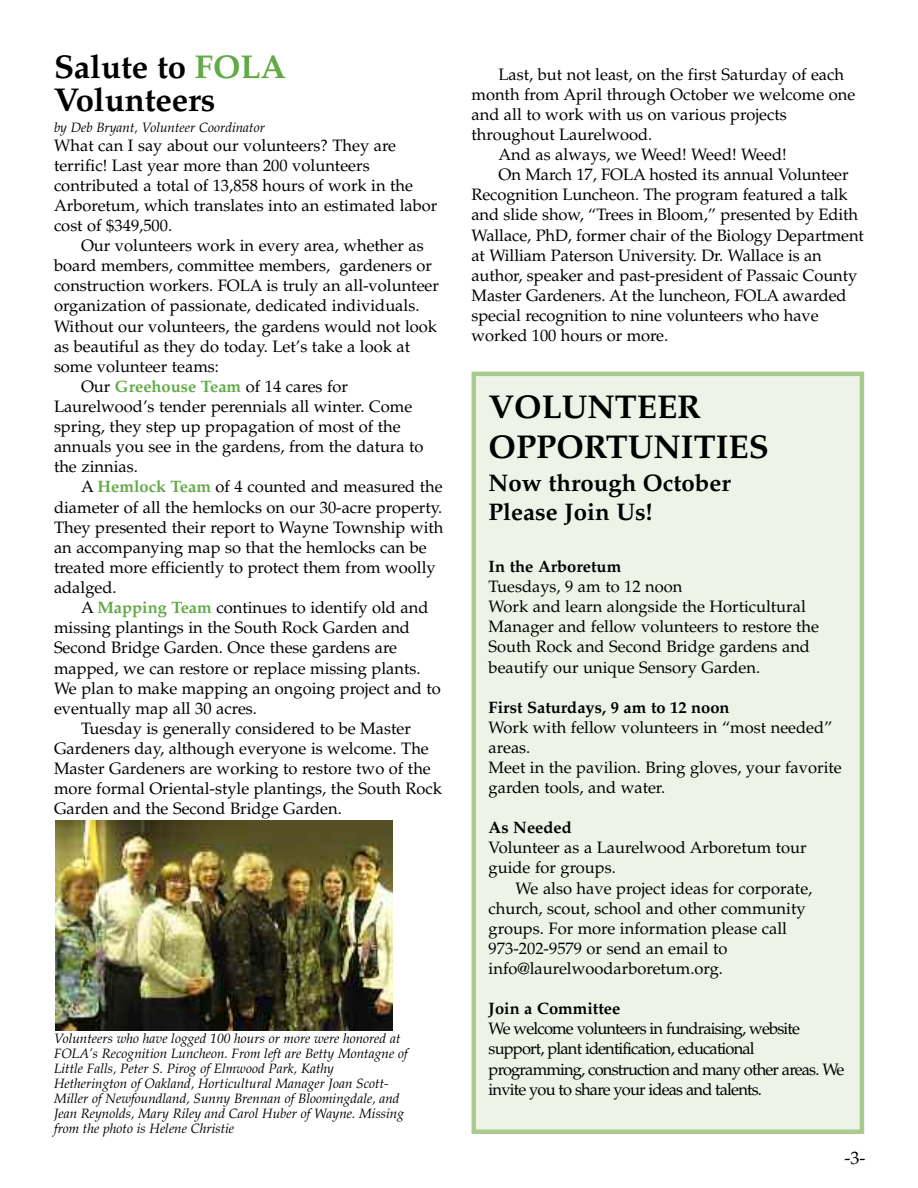
<style>
.page{position:relative;width:918px;height:1188px;background:#fff}
.page>*{position:absolute;margin:0;border:0;box-sizing:border-box;transform-origin:0 0}
.t1{font:700 33px/39.6px "Palatino";letter-spacing:-.005em;color:#000}
.t2{font:700 24px/28.8px "Palatino";color:#000}
.t3{font:18px "Palatino";color:#000}
.t4{font:16.5px/20.1px "Palatino";color:#000}
.t5{font:16.5px/20.1px "Palatino";letter-spacing:-.05em;color:#000}
.t6{font:700 16.5px "Palatino";color:#000}
.t7{font:italic 13.5px/15px "Palatino";color:#000}
.s1{color:#62aa47}
.s2{font-weight:700;color:#62aa47}
</style>
<div class="page">
<div style="left:476px;top:376px;width:384px;height:754px;background:#edf4e7"></div>
<div style="left:471px;top:372px;width:393px;height:762px;border:4px solid #abca8e"></div>
<img style="left:56px;top:821px;width:337px;height:210px">
<h1 class="t1" style="left:54px;top:54px;width:234px;line-height:33px">Salute to <span class="s1">FOLA<br></span>Volunteers</h1>
<p class="t7" style="left:54px;top:121px;width:213px">by Deb Bryant, Volunteer Coordinator</p>
<p class="t4" style="left:54px;top:137px;width:385px">What can I say about our volunteers? They are terrific! Last year more than 200 volunteers contributed a total of 13,858 hours of work in the Arboretum, which translates into an estimated labor cost of $349,500.</p>
<p class="t4" style="left:81px;top:237px;width:344px">Our volunteers work in every area, whether as</p>
<p class="t4" style="left:54px;top:257px;width:380px">board members, committee members, gardeners or</p>
<p class="t4" style="left:54px;top:278px;width:387px">construction workers. FOLA is truly an all-volunteer</p>
<p class="t4" style="left:54px;top:298px;width:367px">organization of passionate, dedicated individuals.</p>
<p class="t4" style="left:54px;top:318px;width:385px">Without our volunteers, the gardens would not look</p>
<p class="t4" style="left:54px;top:338px;width:358px">as beautiful as they do today. Let’s take a look at</p>
<p class="t4" style="left:54px;top:358px;width:167px">some volunteer teams:</p>
<p class="t4" style="left:81px;top:378px;width:269px">Our <span class="s2">Greehouse Team</span> of 14 cares for</p>
<p class="t4" style="left:54px;top:398px;width:360px">Laurelwood’s tender perennials all winter. Come</p>
<p class="t4" style="left:54px;top:418px;width:348px">spring, they step up propagation of most of the</p>
<p class="t4" style="left:54px;top:439px;width:371px">annuals you see in the gardens, from the datura to</p>
<p class="t4" style="left:54px;top:459px;width:85px">the zinnias.</p>
<p class="t4" style="left:81px;top:479px;width:363px">A <span class="s2">Hemlock Team</span> of 4 counted and measured the</p>
<p class="t4" style="left:54px;top:499px;width:390px">diameter of all the hemlocks on our 30-acre property.</p>
<p class="t4" style="left:54px;top:519px;width:391px">They presented their report to Wayne Township with</p>
<p class="t4" style="left:54px;top:539px;width:374px">an accompanying map so that the hemlocks can be</p>
<p class="t4" style="left:54px;top:559px;width:383px">treated more efficiently to protect them from woolly</p>
<p class="t4" style="left:54px;top:579px;width:64px">adalged.</p>
<p class="t4" style="left:81px;top:599px;width:349px">A <span class="s2">Mapping Team</span> continues to identify old and</p>
<p class="t4" style="left:54px;top:620px;width:358px">missing plantings in the South Rock Garden and</p>
<p class="t4" style="left:54px;top:640px;width:345px">Second Bridge Garden. Once these gardens are</p>
<p class="t4" style="left:54px;top:660px;width:368px">mapped, we can restore or replace missing plants.</p>
<p class="t4" style="left:54px;top:680px;width:388px">We plan to make mapping an ongoing project and to</p>
<p class="t4" style="left:54px;top:700px;width:205px">eventually map all 30 acres.</p>
<p class="t4" style="left:81px;top:720px;width:331px">Tuesday is generally considered to be Master</p>
<p class="t4" style="left:54px;top:740px;width:376px">Gardeners day, although everyone is welcome. The</p>
<p class="t4" style="left:54px;top:760px;width:378px">Master Gardeners are working to restore two of the</p>
<p class="t4" style="left:54px;top:780px;width:390px">more formal Oriental-style plantings, the South Rock</p>
<p class="t4" style="left:54px;top:801px;width:289px">Garden and the Second Bridge Garden.</p>
<p class="t7" style="left:54px;top:1032px;width:355px">Volunteers who have logged 100 hours or more were honored at FOLA’s Recognition Luncheon. From left are Betty Montagne of Little Falls, Peter S. Pirog of Elmwood Park, Kathy Hetherington of Oakland, Horticultural Manager Joan Scott-Miller of Newfoundland, Sunny Brennan of Bloomingdale, and Jean Reynolds, Mary Riley and Carol Huber of Wayne. Missing from the photo is Helene Christie</p>
<p class="t4" style="left:498px;top:66px;width:347px">Last, but not least, on the first Saturday of each</p>
<p class="t4" style="left:471px;top:86px;width:385px">month from April through October we welcome one</p>
<p class="t4" style="left:471px;top:106px;width:317px">and all to work with us on various projects</p>
<p class="t4" style="left:471px;top:126px;width:182px">throughout Laurelwood.</p>
<p class="t4" style="left:498px;top:146px;width:290px">And as always, we Weed! Weed! Weed!</p>
<p class="t4" style="left:498px;top:166px;width:352px">On March 17, FOLA hosted its annual Volunteer</p>
<p class="t4" style="left:471px;top:187px;width:378px">Recognition Luncheon. The program featured a talk</p>
<p class="t4" style="left:471px;top:207px;width:388px">and slide show, “Trees in Bloom,” presented by Edith</p>
<p class="t4" style="left:471px;top:227px;width:394px">Wallace, PhD, former chair of the Biology Department</p>
<p class="t4" style="left:471px;top:247px;width:352px">at William Paterson University. Dr. Wallace is an</p>
<p class="t4" style="left:471px;top:267px;width:387px">author, speaker and past-president of Passaic County</p>
<p class="t4" style="left:471px;top:287px;width:377px">Master Gardeners. At the luncheon, FOLA awarded</p>
<p class="t4" style="left:471px;top:307px;width:349px">special recognition to nine volunteers who have</p>
<p class="t4" style="left:471px;top:327px;width:198px">worked 100 hours or more.</p>
<h1 class="t1" style="left:489px;top:391px;width:282px">VOLUNTEER<br>OPPORTUNITIES</h1>
<h2 class="t2" style="left:489px;top:471px;width:244px">Now through October<br>Please Join Us!</h2>
<p class="t6" style="left:489px;top:560px;width:134px">In the Arboretum</p>
<p class="t4" style="left:489px;top:578px;width:332px">Tuesdays, 9 am to 12 noon<br>Work and learn alongside the Horticultural Manager and fellow volunteers to restore the South Rock and Second Bridge gardens and beautify our unique Sensory Garden.</p>
<p class="t6" style="left:489px;top:701px;width:243px">First Saturdays, 9 am to 12 noon</p>
<p class="t4" style="left:489px;top:719px;width:355px">Work with fellow volunteers in “most needed” areas.<br>Meet in the pavilion. Bring gloves, your favorite garden tools, and water.</p>
<p class="t6" style="left:489px;top:821px;width:85px">As Needed</p>
<p class="t4" style="left:489px;top:840px;width:319px">Volunteer as a Laurelwood Arboretum tour guide for groups.</p>
<p class="t4" style="left:489px;top:880px;width:325px;text-indent:27px">We also have project ideas for corporate, church, scout, school and other community groups. For more information please call 973-202-9579 or send an email to info@laurelwoodarboretum.org.</p>
<p class="t6" style="left:489px;top:1002px;width:133px">Join a Committee</p>
<p class="t5" style="left:489px;top:1021px;width:357px">We welcome volunteers in fundraising, website support, plant identification, educational programming, construction and many other areas. We invite you to share your ideas and talents.</p>
<p class="t3" style="left:844px;top:1151px;width:22px">-3-</p>
</div>
